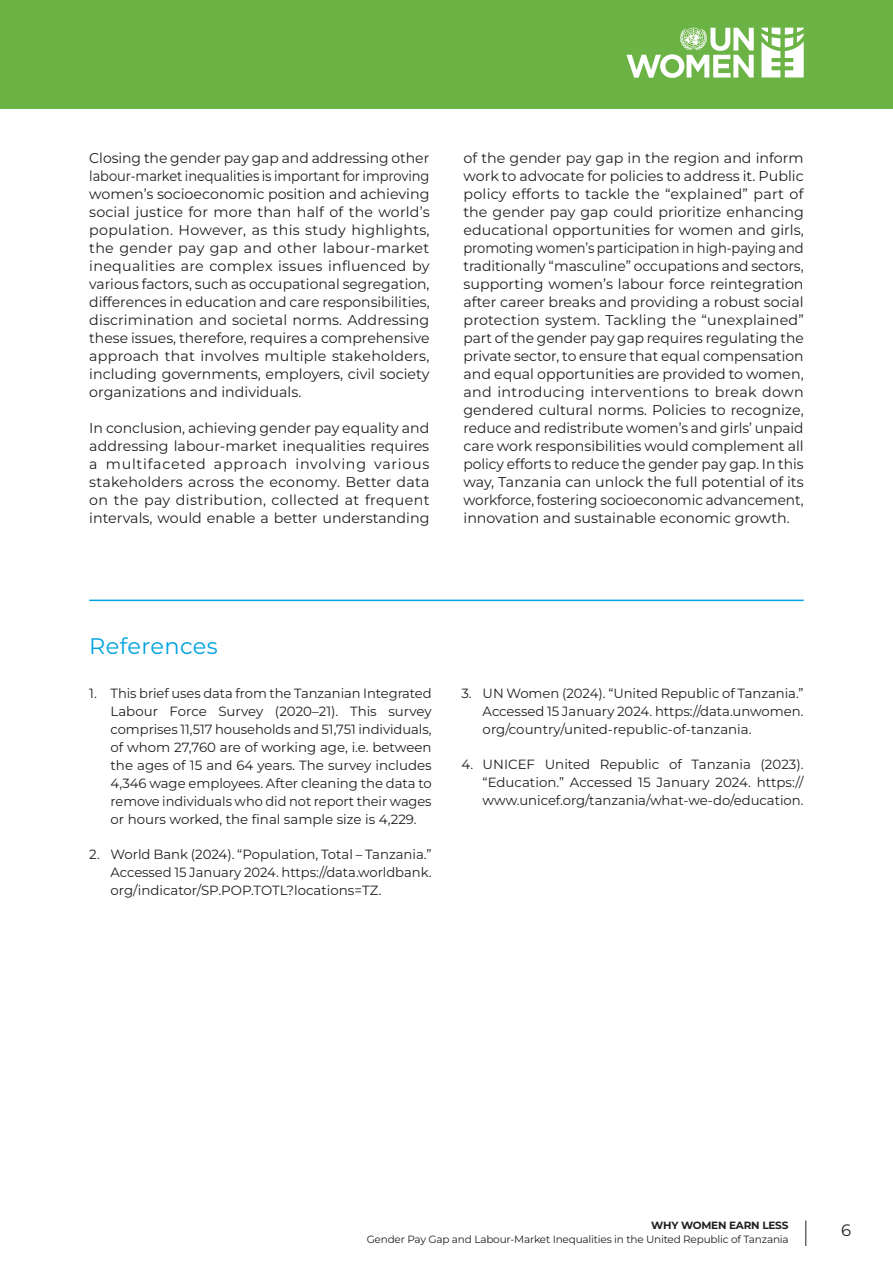
<style>
.page{position:relative;width:893px;height:1263px;background:#fff}
.page>*{position:absolute;margin:0;border:0;box-sizing:border-box;transform-origin:0 0}
.CHAPTER_HEADER{font:22.5px "Montserrat";letter-spacing:.015em;color:#00a2df}
.t1{font:16.5px "Montserrat";color:#231f20}
.t2{font:14.25px/18px "Montserrat";color:#231f20;text-align:justify}
.t3{font:13.35px/18px "Montserrat";color:#231f20;text-align:justify}
.t4{font:10.5px "Montserrat";letter-spacing:-.02em;color:#231f20}
.t5{font:700 10.5px "Montserrat";letter-spacing:-.02em;color:#231f20}
</style>
<div class="page">
<svg style="left:805px;top:1220px;width:1px;height:26px"></svg>
<div style="left:0;top:0;width:893px;height:108px;background:#6bb345"></div>
<svg style="left:626px;top:27px;width:128px;height:51px"></svg>
<svg style="left:762px;top:28px;width:42px;height:49px"></svg>
<hr style="left:89px;top:600px;width:715px;height:1px;background:#00a2df">
<p class="t2" style="left:89px;top:148px;width:342px">Closing the gender pay gap and addressing other labour-market inequalities is important for improving women’s socioeconomic position and achieving social justice for more than half of the world’s population. However, as this study highlights, the gender pay gap and other labour-market inequalities are complex issues influenced by various factors, such as occupational segregation, differences in education and care responsibilities, discrimination and societal norms. Addressing these issues, therefore, requires a comprehensive approach that involves multiple stakeholders, including governments, employers, civil society organizations and individuals.</p>
<p class="t2" style="left:89px;top:418px;width:342px">In conclusion, achieving gender pay equality and addressing labour-market inequalities requires a multifaceted approach involving various stakeholders across the economy. Better data on the pay distribution, collected at frequent intervals, would enable a better understanding</p>
<p class="t2" style="left:463px;top:148px;width:342px">of the gender pay gap in the region and inform work to advocate for policies to address it. Public policy efforts to tackle the “explained” part of the gender pay gap could prioritize enhancing educational opportunities for women and girls, promoting women’s participation in high-paying and traditionally “masculine” occupations and sectors, supporting women’s labour force reintegration after career breaks and providing a robust social protection system. Tackling the “unexplained” part of the gender pay gap requires regulating the private sector, to ensure that equal compensation and equal opportunities are provided to women, and introducing interventions to break down gendered cultural norms. Policies to recognize, reduce and redistribute women’s and girls’ unpaid care work responsibilities would complement all policy efforts to reduce the gender pay gap. In this way, Tanzania can unlock the full potential of its workforce, fostering socioeconomic advancement, innovation and sustainable economic growth.</p>
<p class="CHAPTER_HEADER" style="left:89px;top:631px;width:130px">References</p>
<p class="t3" style="left:111px;top:684px;width:323px;text-indent:-21px">1. This brief uses data from the Tanzanian Integrated Labour Force Survey (2020–21). This survey comprises 11,517 households and 51,751 individuals, of whom 27,760 are of working age, i.e. between the ages of 15 and 64 years. The survey includes 4,346 wage employees. After cleaning the data to remove individuals who did not report their wages or hours worked, the final sample size is 4,229.</p>
<p class="t3" style="left:111px;top:845px;width:323px;text-indent:-21px">2. World Bank (2024). “Population, Total – Tanzania.” Accessed 15 January 2024. https://data.worldbank. org/indicator/SP.POP.TOTL?locations=TZ.</p>
<p class="t3" style="left:483px;top:684px;width:322px;text-indent:-21px">3. UN Women (2024). “United Republic of Tanzania.” Accessed 15 January 2024. https://data.unwomen. org/country/united-republic-of-tanzania.</p>
<p class="t3" style="left:483px;top:755px;width:323px;text-indent:-21px">4. UNICEF United Republic of Tanzania (2023). “Education.” Accessed 15 January 2024. https:// www.unicef.org/tanzania/what-we-do/education.</p>
<p class="t5" style="left:651px;top:1218px;width:139px">WHY WOMEN EARN LESS</p>
<p class="t4" style="left:367px;top:1232px;width:424px">Gender Pay Gap and Labour-Market Inequalities in the United Republic of Tanzania</p>
<p class="t1" style="left:841px;top:1219px;width:12px">6</p>
</div>
